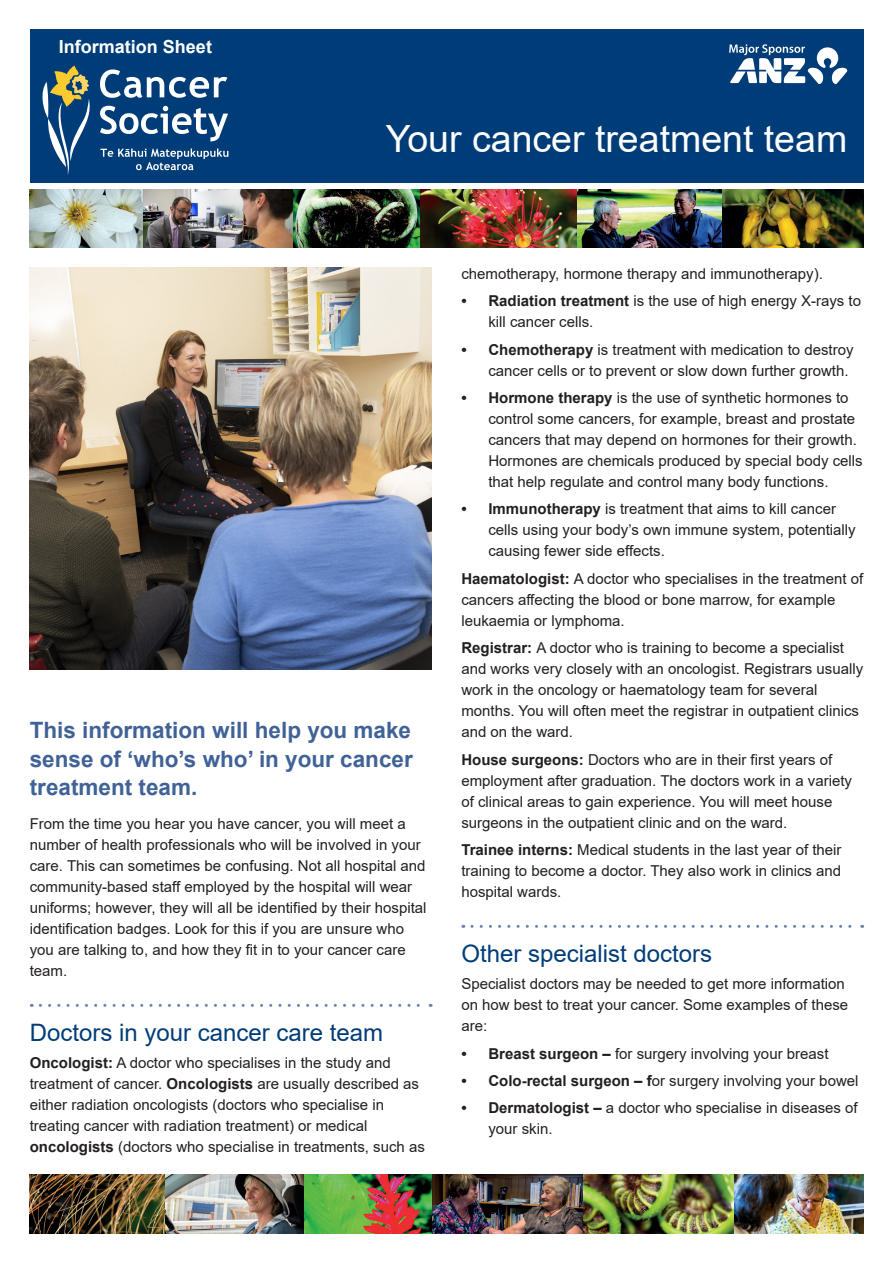
<style>
.page{position:relative;width:893px;height:1263px;background:#fff}
.page>*{position:absolute;margin:0;border:0;box-sizing:border-box;transform-origin:0 0}
.t1{font:37.5px "Arial";color:#fff}
.Subhead_1_dots_above{font:24px "Arial";color:#003d78}
.Text_intro{font:700 22.5px/28.5px "Arial";color:#406297;text-align:justify}
.t2{font:700 18px "Arial";color:#fff}
.body_text{font:15px/21px "Arial";color:#231f20}
.s1{font-weight:700}
</style>
<div class="page">
<div style="left:30px;top:30px;width:833px;height:153px;background:#003d78"></div>
<svg style="left:100px;top:148px;width:128px;height:22px"></svg>
<svg style="left:100px;top:69px;width:128px;height:72px"></svg>
<svg style="left:42px;top:65px;width:48px;height:110px"></svg>
<img style="left:30px;top:189px;width:833px;height:59px">
<svg style="left:729px;top:44px;width:119px;height:40px"></svg>
<img style="left:30px;top:1175px;width:833px;height:58px">
<svg style="left:40px;top:1004px;width:391px;height:3px"></svg>
<svg style="left:472px;top:925px;width:391px;height:3px"></svg>
<img style="left:30px;top:268px;width:402px;height:402px">
<p class="t2" style="left:59px;top:34px;width:155px">Information Sheet</p>
<h1 class="t1" style="left:386px;top:113px;width:463px">Your cancer treatment team</h1>
<p class="Text_intro" style="left:30px;top:716px;width:385px">This information will help you make sense of ‘who’s who’ in your cancer treatment team.</p>
<p class="body_text" style="left:30px;top:813px;width:398px">From the time you hear you have cancer, you will meet a number of health professionals who will be involved in your care. This can sometimes be confusing. Not all hospital and community-based staff employed by the hospital will wear uniforms; however, they will all be identified by their hospital identification badges. Look for this if you are unsure who you are talking to, and how they fit in to your cancer care team.</p>
<p class="Subhead_1_dots_above" style="left:30px;top:1016px;width:355px">Doctors in your cancer care team</p>
<p class="body_text" style="left:30px;top:1052px;width:397px"><span class="s1">Oncologist:</span> A doctor who specialises in the study and treatment of cancer. <span class="s1">Oncologists</span> are usually described as either radiation oncologists (doctors who specialise in treating cancer with radiation treatment) or medical <span class="s1">oncologists</span> (doctors who specialise in treatments, such as</p>
<p class="body_text" style="left:461px;top:263px;width:363px">chemotherapy, hormone therapy and immunotherapy).</p>
<p class="body_text" style="left:488px;top:290px;width:374px;text-indent:-27px"><span class="s1">• Radiation treatment</span> is the use of high energy X-rays to kill cancer cells.</p>
<p class="body_text" style="left:488px;top:339px;width:367px;text-indent:-27px"><span class="s1">• Chemotherapy</span> is treatment with medication to destroy cancer cells or to prevent or slow down further growth.</p>
<p class="body_text" style="left:488px;top:387px;width:376px;text-indent:-27px"><span class="s1">• Hormone therapy</span> is the use of synthetic hormones to control some cancers, for example, breast and prostate cancers that may depend on hormones for their growth.<br>Hormones are chemicals produced by special body cells that help regulate and control many body functions.</p>
<p class="body_text" style="left:488px;top:498px;width:369px;text-indent:-27px"><span class="s1">• Immunotherapy</span> is treatment that aims to kill cancer cells using your body’s own immune system, potentially causing fewer side effects.</p>
<p class="body_text" style="left:461px;top:568px;width:403px"><span class="s1">Haematologist:</span> A doctor who specialises in the treatment of cancers affecting the blood or bone marrow, for example leukaemia or lymphoma.</p>
<p class="body_text" style="left:461px;top:637px;width:403px"><span class="s1">Registrar:</span> A doctor who is training to become a specialist and works very closely with an oncologist. Registrars usually work in the oncology or haematology team for several months. You will often meet the registrar in outpatient clinics and on the ward.</p>
<p class="body_text" style="left:461px;top:749px;width:392px"><span class="s1">House surgeons:</span> Doctors who are in their first years of employment after graduation. The doctors work in a variety of clinical areas to gain experience. You will meet house surgeons in the outpatient clinic and on the ward.</p>
<p class="body_text" style="left:461px;top:839px;width:382px;text-align:justify"><span class="s1">Trainee interns:</span> Medical students in the last year of their training to become a doctor. They also work in clinics and hospital wards.</p>
<p class="Subhead_1_dots_above" style="left:461px;top:937px;width:252px">Other specialist doctors</p>
<p class="body_text" style="left:461px;top:973px;width:388px">Specialist doctors may be needed to get more information on how best to treat your cancer. Some examples of these are:</p>
<p class="body_text" style="left:461px;top:1043px;width:369px"><span class="s1">• Breast surgeon –</span> for surgery involving your breast</p>
<p class="body_text" style="left:461px;top:1070px;width:399px"><span class="s1">• Colo-rectal surgeon – f</span>or surgery involving your bowel</p>
<p class="body_text" style="left:488px;top:1097px;width:371px;text-indent:-27px"><span class="s1">• Dermatologist –</span> a doctor who specialise in diseases of your skin.</p>
</div>
